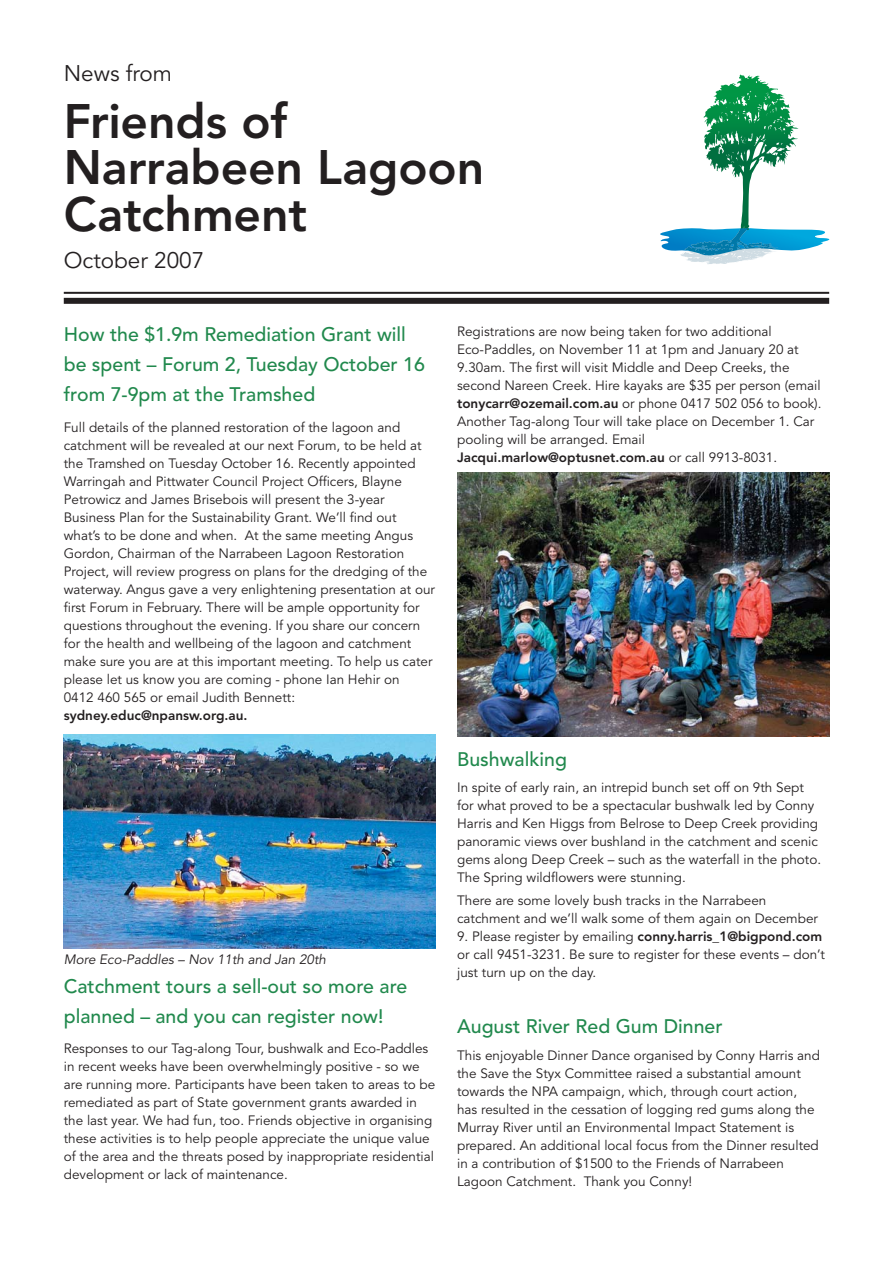
<style>
.page{position:relative;width:893px;height:1263px;background:#fff}
.page>*{position:absolute;margin:0;border:0;box-sizing:border-box;transform-origin:0 0}
.t1{font:800 48px/46.5px "Avenir";letter-spacing:-.005em;color:#231f20}
.t2{font:22.5px "Avenir";color:#231f20}
.t3{font:500 19.5px/30px "Avenir";color:#21894d}
.t4{font:13.5px/18px "Avenir";color:#231f20}
.t5{font:italic 13.5px "Avenir";color:#231f20}
.t6{font:800 13.5px "Avenir";color:#231f20}
.s1{font-weight:800}
</style>
<div class="page">
<img style="left:64px;top:734px;width:372px;height:214px">
<hr style="left:64px;top:292px;width:765px;height:2px;background:#231f20">
<div style="left:64px;top:298px;width:765px;height:6px;background:#231f20"></div>
<svg style="left:722px;top:102px;width:63px;height:60px;background:#26945e"></svg>
<svg style="left:660px;top:226px;width:170px;height:38px"></svg>
<img style="left:457px;top:472px;width:372px;height:265px">
<h2 class="t2" style="left:64px;top:64px;width:110px">News from</h2>
<h1 class="t1" style="left:64px;top:102px;width:422px">Friends of<br>Narrabeen Lagoon<br>Catchment</h1>
<h2 class="t2" style="left:64px;top:251px;width:142px">October 2007</h2>
<h3 class="t3" style="left:64px;top:321px;width:363px">How the $1.9m Remediation Grant will be spent – Forum 2, Tuesday October 16 from 7-9pm at the Tramshed</h3>
<p class="t4" style="left:64px;top:420px;width:373px">Full details of the planned restoration of the lagoon and catchment will be revealed at our next Forum, to be held at the Tramshed on Tuesday October 16. Recently appointed Warringah and Pittwater Council Project Officers, Blayne Petrowicz and James Brisebois will present the 3-year Business Plan for the Sustainability Grant. We’ll find out what’s to be done and when. At the same meeting Angus Gordon, Chairman of the Narrabeen Lagoon Restoration Project, will review progress on plans for the dredging of the waterway. Angus gave a very enlightening presentation at our first Forum in February. There will be ample opportunity for questions throughout the evening. If you share our concern for the health and wellbeing of the lagoon and catchment make sure you are at this important meeting. To help us cater please let us know you are coming - phone Ian Hehir on<br>0412 460 565 or email Judith Bennett:</p>
<p class="t6" style="left:64px;top:709px;width:185px">sydney.educ@npansw.org.au.</p>
<p class="t5" style="left:64px;top:954px;width:264px">More Eco-Paddles – Nov 11th and Jan 20th</p>
<h3 class="t3" style="left:64px;top:973px;width:345px">Catchment tours a sell-out so more are planned – and you can register now!</h3>
<p class="t4" style="left:64px;top:1041px;width:373px">Responses to our Tag-along Tour, bushwalk and Eco-Paddles in recent weeks have been overwhelmingly positive - so we are running more. Participants have been taken to areas to be remediated as part of State government grants awarded in the last year. We had fun, too. Friends objective in organising these activities is to help people appreciate the unique value of the area and the threats posed by inappropriate residential development or lack of maintenance.</p>
<p class="t4" style="left:457px;top:324px;width:366px">Registrations are now being taken for two additional Eco-Paddles, on November 11 at 1pm and January 20 at 9.30am. The first will visit Middle and Deep Creeks, the second Nareen Creek. Hire kayaks are $35 per person (email <span class="s1">tonycarr@ozemail.com.au</span> or phone 0417 502 056 to book).<br>Another Tag-along Tour will take place on December 1. Car pooling will be arranged. Email <span class="s1">Jacqui.marlow@optusnet.com.au</span> or call 9913-8031.</p>
<h3 class="t3" style="left:457px;top:746px;width:111px">Bushwalking</h3>
<p class="t4" style="left:457px;top:780px;width:366px">In spite of early rain, an intrepid bunch set off on 9th Sept for what proved to be a spectacular bushwalk led by Conny Harris and Ken Higgs from Belrose to Deep Creek providing panoramic views over bushland in the catchment and scenic gems along Deep Creek – such as the waterfall in the photo.<br>The Spring wildflowers were stunning.</p>
<p class="t4" style="left:457px;top:892px;width:362px">There are some lovely bush tracks in the Narrabeen catchment and we’ll walk some of them again on December</p>
<p class="t4" style="left:457px;top:928px;width:369px">9. Please register by emailing <span class="s1">conny.harris_1@bigpond.com </span>or call 9451-3231. Be sure to register for these events – don’t just turn up on the day.</p>
<h3 class="t3" style="left:457px;top:1013px;width:267px">August River Red Gum Dinner</h3>
<p class="t4" style="left:457px;top:1047px;width:364px">This enjoyable Dinner Dance organised by Conny Harris and the Save the Styx Committee raised a substantial amount towards the NPA campaign, which, through court action, has resulted in the cessation of logging red gums along the Murray River until an Environmental Impact Statement is prepared. An additional local focus from the Dinner resulted in a contribution of $1500 to the Friends of Narrabeen Lagoon Catchment. Thank you Conny!</p>
</div>
